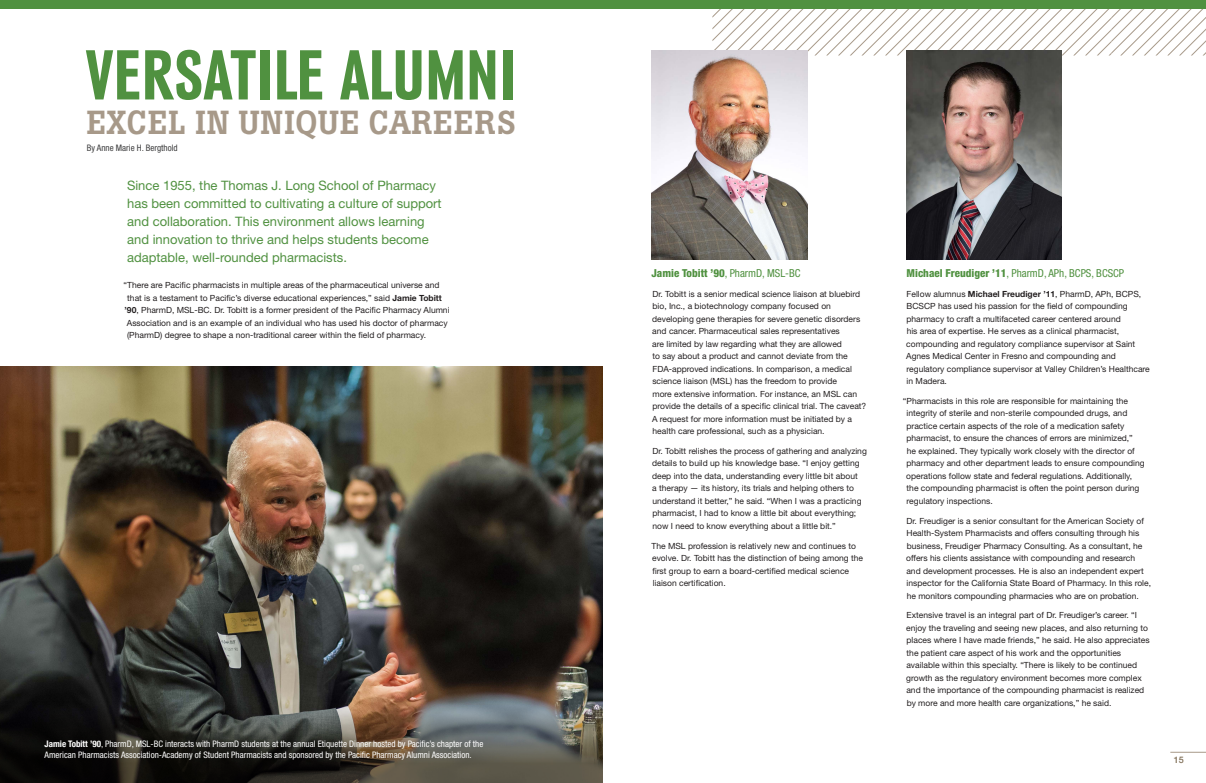
<style>
.page{position:relative;width:1206px;height:783px;background:#fff}
.page>*{position:absolute;margin:0;border:0;box-sizing:border-box;transform-origin:0 0}
.t1{font:700 73.8px "URW Grotesk Con";color:#509140}
.t2{font:500 33px "Boton";letter-spacing:.03em;color:#a79989}
.t3{font:13px/18px "Helvetica Neue LT Std";color:#509140}
.t4{font:condensed 11px "Helvetica Neue";color:#509140}
.t5{font:800 condensed 11px "Helvetica Neue";color:#509140}
.t6{font:condensed 9px/11px "Helvetica Neue";color:#fff}
.t7{font:condensed 9px "Helvetica Neue LT Std";color:#3e3e3f}
.t8{font:500 9px "Helvetica Neue";color:#806f57}
.t9{font:8.5px/12.5px "Helvetica Neue LT Std";color:#231f20}
.s1{font-weight:700}
.s2{font-weight:400}
.s3{font-weight:800}
</style>
<div class="page">
<svg style="left:712px;top:9px;width:494px;height:47px"></svg>
<img style="left:0;top:367px;width:603px;height:334px">
<div style="left:0;top:0;width:1206px;height:9px;background:#509140"></div>
<svg style="left:0;top:701px;width:603px;height:82px;background:#3f3c36"></svg>
<img style="left:906px;top:50px;width:156px;height:210px">
<img style="left:652px;top:50px;width:155px;height:210px">
<hr style="left:1170px;top:752px;width:36px;height:1px;background:#a79989">
<h1 class="t1" style="left:87px;top:35px;width:431px">VERSATILE ALUMNI</h1>
<h2 class="t2" style="left:87px;top:103px;width:431px">EXCEL IN UNIQUE CAREERS</h2>
<p class="t7" style="left:87px;top:143px;width:92px">By Anne Marie H. Bergthold</p>
<p class="t3" style="left:127px;top:176px;width:316px">Since 1955, the Thomas J. Long School of Pharmacy has been committed to cultivating a culture of support and collaboration. This environment allows learning and innovation to thrive and helps students become adaptable, well-rounded pharmacists.</p>
<p class="t9" style="left:124px;top:279px;width:317px">“There are Pacific pharmacists in multiple areas of the pharmaceutical universe and</p>
<p class="t9" style="left:127px;top:291px;width:316px">that is a testament to Pacific’s diverse educational experiences,” said <span class="s1">Jamie Tobitt</span></p>
<p class="t9" style="left:125px;top:304px;width:326px"><span class="s1">’90</span>, PharmD, MSL-BC. Dr. Tobitt is a former president of the Pacific Pharmacy Alumni</p>
<p class="t9" style="left:127px;top:316px;width:322px">Association and is an example of an individual who has used his doctor of pharmacy</p>
<p class="t9" style="left:127px;top:329px;width:300px">(PharmD) degree to shape a non-traditional career within the field of pharmacy.</p>
<p class="t6" style="left:45px;top:738px;width:440px"><span class="s1">Jamie Tobitt ’90</span>, PharmD, MSL-BC interacts with PharmD students at the annual Etiquette Dinner hosted by Pacific’s chapter of the<br>American Pharmacists Association-Academy of Student Pharmacists and sponsored by the Pacific Pharmacy Alumni Association.</p>
<p class="t5" style="left:652px;top:266px;width:151px">Jamie Tobitt ’90<span class="s2">, PharmD, MSL-BC</span></p>
<p class="t9" style="left:652px;top:287px;width:216px">Dr. Tobitt is a senior medical science liaison at bluebird bio, Inc., a biotechnology company focused on developing gene therapies for severe genetic disorders and cancer. Pharmaceutical sales representatives<br>are limited by law regarding what they are allowed<br>to say about a product and cannot deviate from the FDA-approved indications. In comparison, a medical science liaison (MSL) has the freedom to provide<br>more extensive information. For instance, an MSL can provide the details of a specific clinical trial. The caveat?<br>A request for more information must be initiated by a health care professional, such as a physician.</p>
<p class="t9" style="left:652px;top:444px;width:216px">Dr. Tobitt relishes the process of gathering and analyzing details to build up his knowledge base. “I enjoy getting deep into the data, understanding every little bit about<br>a therapy — its history, its trials and helping others to understand it better,” he said. “When I was a practicing pharmacist, I had to know a little bit about everything; now I need to know everything about a little bit.”</p>
<p class="t9" style="left:652px;top:539px;width:213px">The MSL profession is relatively new and continues to evolve. Dr. Tobitt has the distinction of being among the first group to earn a board-certified medical science liaison certification.</p>
<p class="t4" style="left:907px;top:267px;width:219px"><span class="s3">Michael Freudiger ’11</span>, PharmD, APh, BCPS, BCSCP</p>
<p class="t9" style="left:906px;top:287px;width:245px">Fellow alumnus <span class="s1">Michael Freudiger ’11</span>, PharmD, APh, BCPS, BCSCP has used his passion for the field of compounding pharmacy to craft a multifaceted career centered around<br>his area of expertise. He serves as a clinical pharmacist, compounding and regulatory compliance supervisor at Saint Agnes Medical Center in Fresno and compounding and regulatory compliance supervisor at Valley Children’s Healthcare in Madera.</p>
<p class="t9" style="left:906px;top:394px;width:240px;text-indent:-3px">“Pharmacists in this role are responsible for maintaining the integrity of sterile and non-sterile compounded drugs, and practice certain aspects of the role of a medication safety pharmacist, to ensure the chances of errors are minimized,”<br>he explained. They typically work closely with the director of pharmacy and other department leads to ensure compounding operations follow state and federal regulations. Additionally, the compounding pharmacist is often the point person during regulatory inspections.</p>
<p class="t9" style="left:906px;top:514px;width:246px">Dr. Freudiger is a senior consultant for the American Society of Health-System Pharmacists and offers consulting through his business, Freudiger Pharmacy Consulting. As a consultant, he offers his clients assistance with compounding and research and development processes. He is also an independent expert inspector for the California State Board of Pharmacy. In this role, he monitors compounding pharmacies who are on probation.</p>
<p class="t9" style="left:906px;top:609px;width:245px">Extensive travel is an integral part of Dr. Freudiger’s career. “I enjoy the traveling and seeing new places, and also returning to places where I have made friends,” he said. He also appreciates the patient care aspect of his work and the opportunities available within this specialty. “There is likely to be continued growth as the regulatory environment becomes more complex and the importance of the compounding pharmacist is realized by more and more health care organizations,” he said.</p>
<p class="t8" style="left:1174px;top:753px;width:12px">15</p>
</div>
